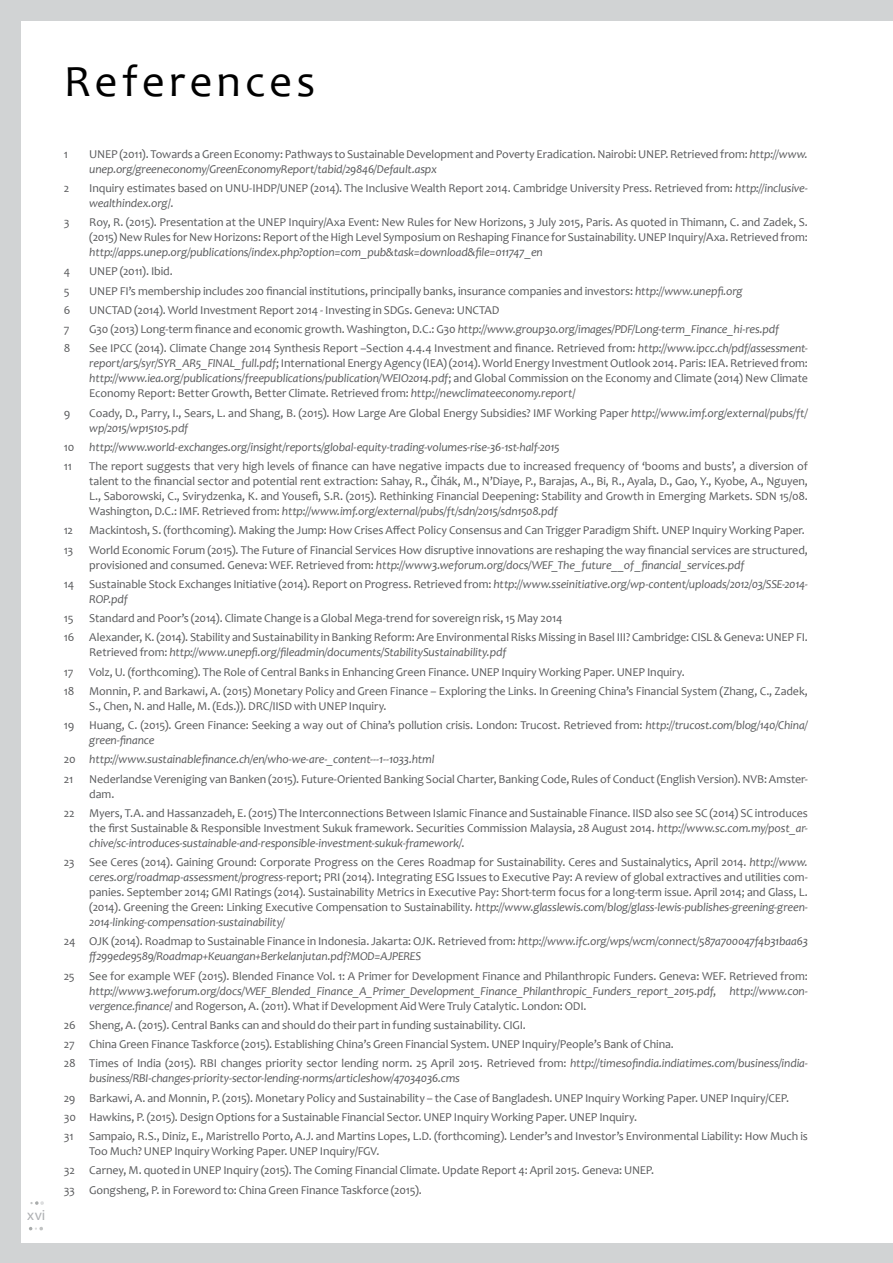
<style>
.page{position:relative;width:893px;height:1263px;background:#d1d3d4}
.page>*{position:absolute;margin:0;border:0;box-sizing:border-box;transform-origin:0 0}
.t1{font:45px "Candara";letter-spacing:.095em;color:#000}
.t2{font:15px "Myriad Pro";color:#afb1b4}
.t3{font:12px/15px "Candara";letter-spacing:-.01em;color:#58595b}
.t4{font:italic 12px/19.2px "Candara";letter-spacing:-.01em;color:#58595b}
.s1{font-style:italic}
.s2{font-style:normal}
</style>
<div class="page">
<div style="left:21px;top:21px;width:872px;height:1221px;background:#fff"></div>
<svg style="left:29px;top:1227px;width:14px;height:4px"></svg>
<svg style="left:30px;top:1201px;width:14px;height:4px"></svg>
<h1 class="t1" style="left:64px;top:54px;width:253px">References</h1>
<p class="t2" style="left:27px;top:1206px;width:20px">xvi</p>
<p class="t3" style="left:64px;top:146px;width:6px">1</p>
<p class="t3" style="left:89px;top:146px;width:720px">UNEP (2011). Towards a Green Economy: Pathways to Sustainable Development and Poverty Eradication. Nairobi: UNEP. Retrieved from: <span class="s1">http://www. unep.org/greeneconomy/GreenEconomyReport/tabid/29846/Default.aspx</span></p>
<p class="t3" style="left:64px;top:180px;width:7px">2</p>
<p class="t3" style="left:89px;top:180px;width:720px">Inquiry estimates based on UNU-IHDP/UNEP (2014). The Inclusive Wealth Report 2014. Cambridge University Press. Retrieved from: <span class="s1">http://inclusive&shy;wealthindex.org</span>/.</p>
<p class="t3" style="left:64px;top:215px;width:7px">3</p>
<p class="t3" style="left:89px;top:215px;width:720px">Roy, R. (2015). Presentation at the UNEP Inquiry/Axa Event: New Rules for New Horizons, 3 July 2015, Paris. As quoted in Thimann, C. and Zadek, S. (2015) New Rules for New Horizons: Report of the High Level Symposium on Reshaping Finance for Sustainability. UNEP Inquiry/Axa. Retrieved from:</p>
<p class="t4" style="left:89px;top:242px;width:455px">http://apps.unep.org/publications/index.php?option=com_pub&amp;task=download&amp;file=011747_en</p>
<p class="t3" style="left:64px;top:264px;width:8px">4</p>
<p class="t3" style="left:89px;top:264px;width:85px">UNEP (2011). Ibid.</p>
<p class="t3" style="left:64px;top:283px;width:7px">5</p>
<p class="t3" style="left:89px;top:283px;width:655px">UNEP FI’s membership includes 200 financial institutions, principally banks, insurance companies and investors: <span class="s1">http://www.unepfi.org</span></p>
<p class="t3" style="left:64px;top:302px;width:8px">6</p>
<p class="t3" style="left:89px;top:302px;width:412px">UNCTAD (2014). World Investment Report 2014 - Investing in SDGs. Geneva: UNCTAD</p>
<p class="t3" style="left:64px;top:321px;width:7px">7</p>
<p class="t3" style="left:89px;top:321px;width:691px">G30 (2013) Long-term finance and economic growth. Washington, D.C.: G30 <span class="s1">http://www.group30.org/images/PDF/Long-term_Finance_hi-res.pdf</span></p>
<p class="t3" style="left:64px;top:341px;width:8px">8</p>
<p class="t3" style="left:89px;top:341px;width:720px;text-align:justify">See IPCC (2014). Climate Change 2014 Synthesis Report –Section 4.4.4 Investment and finance. Retrieved from: <span class="s1">http://www.ipcc.ch/pdf/assessment&shy;report/ar5/syr/SYR_AR5_FINAL_full.pdf</span>; International Energy Agency (IEA) (2014). World Energy Investment Outlook 2014. Paris: IEA. Retrieved from: <span class="s1">http://www.iea.org/publications/freepublications/publication/WEIO2014.pdf</span>; and Global Commission on the Economy and Climate (2014) New Climate Economy Report: Better Growth, Better Climate. Retrieved from: <span class="s1">http://newclimateeconomy.report</span>/</p>
<p class="t3" style="left:64px;top:405px;width:8px">9</p>
<p class="t3" style="left:89px;top:405px;width:720px">Coady, D., Parry, I., Sears, L. and Shang, B. (2015). How Large Are Global Energy Subsidies? IMF Working Paper <span class="s1">http://www.imf.org/external/pubs/ft/ wp/2015/wp15105.pdf</span></p>
<p class="t4" style="left:64px;top:437px;width:497px"><span class="s2">10</span> http://www.world-exchanges.org/insight/reports/global-equity-trading-volumes-rise-36-1st-half-2015<br><span class="s2">11</span></p>
<p class="t3" style="left:89px;top:458px;width:720px;text-align:justify">The report suggests that very high levels of finance can have negative impacts due to increased frequency of ‘booms and busts’, a diversion of talent to the financial sector and potential rent extraction: Sahay, R., Čihák, M., N’Diaye, P., Barajas, A., Bi, R., Ayala, D., Gao, Y., Kyobe, A., Nguyen, L., Saborowski, C., Svirydzenka, K. and Yousefi, S.R. (2015). Rethinking Financial Deepening: Stability and Growth in Emerging Markets. SDN 15/08.<br>Washington, D.C.: IMF. Retrieved from: <span class="s1">http://www.imf.org/external/pubs/ft/sdn/2015/sdn1508.pdf</span></p>
<p class="t3" style="left:64px;top:523px;width:11px">12</p>
<p class="t3" style="left:89px;top:523px;width:717px">Mackintosh, S. (forthcoming). Making the Jump: How Crises Affect Policy Consensus and Can Trigger Paradigm Shift. UNEP Inquiry Working Paper.</p>
<p class="t3" style="left:64px;top:542px;width:11px">13</p>
<p class="t3" style="left:89px;top:542px;width:720px">World Economic Forum (2015). The Future of Financial Services How disruptive innovations are reshaping the way financial services are structured, provisioned and consumed. Geneva: WEF. Retrieved from: <span class="s1">http://www3.weforum.org/docs/WEF_The_future__of _financial_services.pdf</span></p>
<p class="t3" style="left:64px;top:576px;width:12px">14</p>
<p class="t3" style="left:89px;top:576px;width:720px">Sustainable Stock Exchanges Initiative (2014). Report on Progress. Retrieved from: <span class="s1">http://www.sseinitiative.org/wp-content/uploads/2012/03/SSE-2014-<br>ROP.pdf</span></p>
<p class="t3" style="left:64px;top:610px;width:11px">15</p>
<p class="t3" style="left:64px;top:608px;width:746px;line-height:19.2px;text-indent:26px">Standard and Poor’s (2014). Climate Change is a Global Mega-trend for sovereign risk, 15 May 2014<br>16 Alexander, K. (2014). Stability and Sustainability in Banking Reform: Are Environmental Risks Missing in Basel III? Cambridge: CISL &amp; Geneva: UNEP FI.</p>
<p class="t4" style="left:89px;top:643px;width:419px"><span class="s2">Retrieved from:</span> http://www.unepfi.org/fileadmin/documents/StabilitySustainability.pdf</p>
<p class="t3" style="left:64px;top:664px;width:11px">17</p>
<p class="t3" style="left:64px;top:662px;width:746px;line-height:19.2px;text-indent:26px">Volz, U. (forthcoming). The Role of Central Banks in Enhancing Green Finance. UNEP Inquiry Working Paper. UNEP Inquiry.<br>18 Monnin, P. and Barkawi, A. (2015) Monetary Policy and Green Finance – Exploring the Links. In Greening China’s Financial System (Zhang, C., Zadek,</p>
<p class="t3" style="left:89px;top:698px;width:299px">S., Chen, N. and Halle, M. (Eds.)). DRC/IISD with UNEP Inquiry.</p>
<p class="t3" style="left:64px;top:717px;width:12px">19</p>
<p class="t3" style="left:89px;top:717px;width:720px">Huang, C. (2015). Green Finance: Seeking a way out of China’s pollution crisis. London: Trucost. Retrieved from: <span class="s1">http://trucost.com/blog/140/China/ green-finance</span></p>
<p class="t4" style="left:64px;top:750px;width:372px"><span class="s2">20</span> http://www.sustainablefinance.ch/en/who-we-are-_content---1--1033.html<br><span class="s2">21</span></p>
<p class="t3" style="left:89px;top:771px;width:720px">Nederlandse Vereniging van Banken (2015). Future-Oriented Banking Social Charter, Banking Code, Rules of Conduct (English Version). NVB: Amster&shy;dam.</p>
<p class="t3" style="left:89px;top:805px;width:720px;text-align:justify;text-indent:-26px">22 Myers, T.A. and Hassanzadeh, E. (2015) The Interconnections Between Islamic Finance and Sustainable Finance. IISD also see SC (2014) SC introduces the first Sustainable &amp; Responsible Investment Sukuk framework. Securities Commission Malaysia, 28 August 2014. <span class="s1">http://www.sc.com.my/post_ar&shy;chive/sc-introduces-sustainable-and-responsible-investment-sukuk-framework/</span>.</p>
<p class="t3" style="left:89px;top:854px;width:720px;text-align:justify;text-indent:-26px">23 See Ceres (2014). Gaining Ground: Corporate Progress on the Ceres Roadmap for Sustainability. Ceres and Sustainalytics, April 2014. <span class="s1">http://www. ceres.org/roadmap-assessment/progress</span>-report; PRI (2014). Integrating ESG Issues to Executive Pay: A review of global extractives and utilities com&shy;panies. September 2014; GMI Ratings (2014). Sustainability Metrics in Executive Pay: Short-term focus for a long-term issue. April 2014; and Glass, L. (2014). Greening the Green: Linking Executive Compensation to Sustainability. <span class="s1">http://www.glasslewis.com/blog/glass-lewis-publishes-greening-green-2014-linking-compensation-sustainability/</span></p>
<p class="t4" style="left:89px;top:934px;width:720px;line-height:15px;text-indent:-26px"><span class="s2">24 OJK (2014). Roadmap to Sustainable Finance in Indonesia. Jakarta: OJK. Retrieved from:</span> http://www.ifc.org/wps/wcm/connect/587a700047f4b31baa63 ff299ede9589/Roadmap+Keuangan+Berkelanjutan.pdf?MOD=AJPERES</p>
<p class="t3" style="left:89px;top:968px;width:720px;text-align:justify;text-indent:-26px">25 See for example WEF (2015). Blended Finance Vol. 1: A Primer for Development Finance and Philanthropic Funders. Geneva: WEF. Retrieved from: <span class="s1">http://www3.weforum.org/docs/WEF_Blended_Finance_A_Primer_Development_Finance_Philanthropic_Funders_report_2015.pdf</span>, <span class="s1">http://www.con&shy;vergence.finance</span>/ and Rogerson, A. (2011). What if Development Aid Were Truly Catalytic. London: ODI.</p>
<p class="t3" style="left:64px;top:1015px;width:746px;line-height:19.2px">26 Sheng, A. (2015). Central Banks can and should do their part in funding sustainability. CIGI.<br>27 China Green Finance Taskforce (2015). Establishing China’s Green Financial System. UNEP Inquiry/People’s Bank of China.<br>28 Times of India (2015). RBI changes priority sector lending norm. 25 April 2015. Retrieved from: <span class="s1">http://timesofindia.indiatimes.com/business/india-</span></p>
<p class="t4" style="left:89px;top:1069px;width:372px">business/RBI-changes-priority-sector-lending-norms/articleshow/47034036.cms</p>
<p class="t3" style="left:64px;top:1088px;width:727px;line-height:19.2px">29 Barkawi, A. and Monnin, P. (2015). Monetary Policy and Sustainability – the Case of Bangladesh. UNEP Inquiry Working Paper. UNEP Inquiry/CEP.<br>30 Hawkins, P. (2015). Design Options for a Sustainable Financial Sector. UNEP Inquiry Working Paper. UNEP Inquiry.<br>31</p>
<p class="t3" style="left:89px;top:1128px;width:720px">Sampaio, R.S., Diniz, E., Maristrello Porto, A.J. and Martins Lopes, L.D. (forthcoming). Lender’s and Investor’s Environmental Liability: How Much is<br>Too Much? UNEP Inquiry Working Paper. UNEP Inquiry/FGV.</p>
<p class="t3" style="left:64px;top:1161px;width:592px;line-height:19.2px">32 Carney, M. quoted in UNEP Inquiry (2015). The Coming Financial Climate. Update Report 4: April 2015. Geneva: UNEP.<br>33 Gongsheng, P. in Foreword to: China Green Finance Taskforce (2015).</p>
</div>
